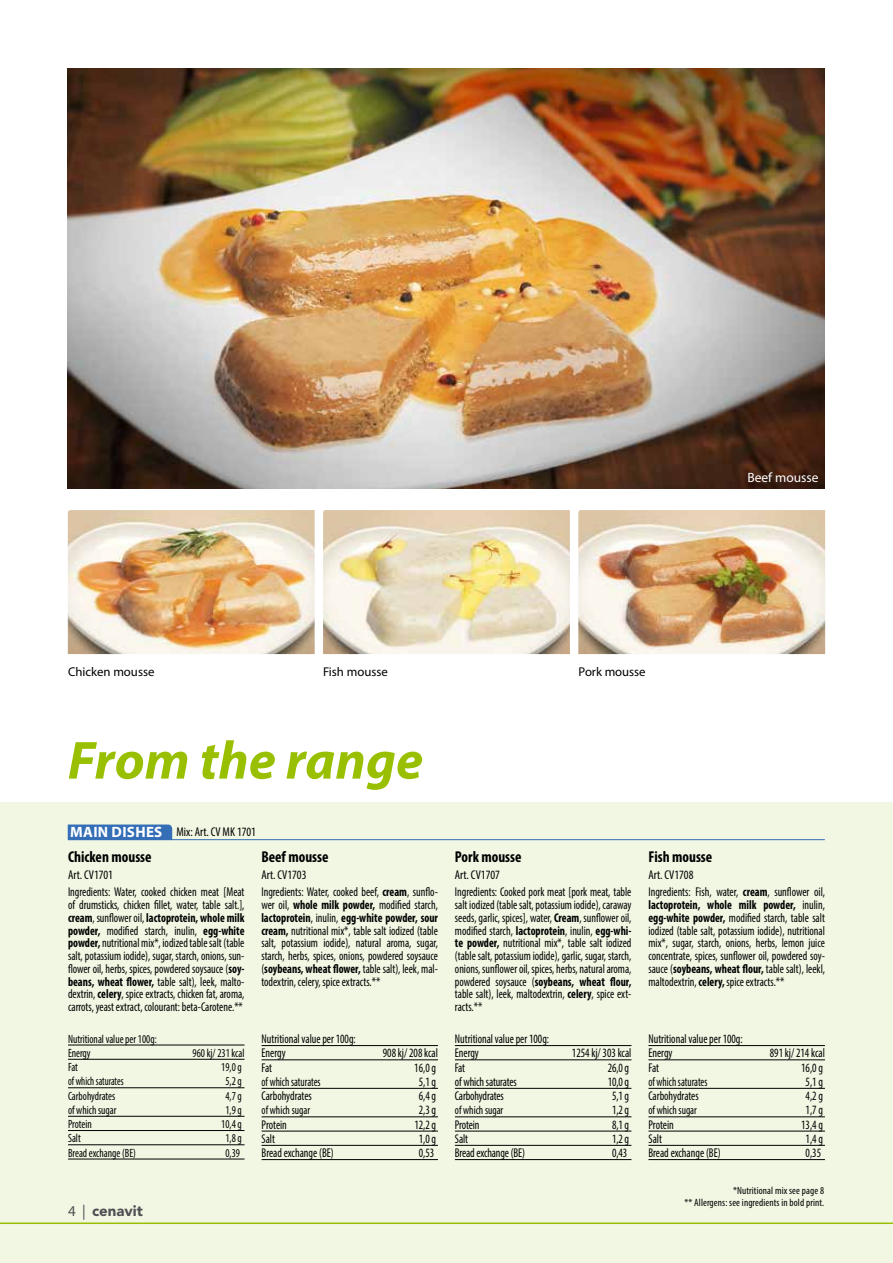
<style>
.page{position:relative;width:893px;height:1263px;background:#fff}
.page>*{position:absolute;margin:0;border:0;box-sizing:border-box;transform-origin:0 0}
.t1{font:italic 700 54px "Myriad Pro";color:#98c000}
.t2{font:700 condensed 15.75px "Myriad Pro";color:#000}
.t3{font:700 15px "Myriad Pro";letter-spacing:.02em;color:#fff}
.t4{font:900 15px "Avenir LT Std";color:#504f53}
.t5{font:13.5px "Myriad Pro";color:#fff}
.t6{font:condensed 12.75px/12.8px "Myriad Pro";color:#000;text-align:justify;scale:.9 1}
.t7{font:condensed 12.75px/17px "Myriad Pro";color:#000}
.t8{font:12.75px "Myriad Pro";color:#000}
.t9{font:condensed 12.75px "Myriad Pro";color:#000;scale:.83 1}
.t10{font:condensed 12px/14.2px "Myriad Pro";color:#000;scale:.9 1}
.t11{font:condensed 12px "Myriad Pro";color:#000;scale:.83 1}
.t12{font:condensed 10.5px/12px "Myriad Pro";letter-spacing:.01em;color:#000;text-align:right}
.s1{font-weight:700}
.s2{font-family:"Myriad Pro";font-weight:400}
</style>
<div class="page">
<div style="left:0;top:802px;width:893px;height:461px;background:#f1f7e3"></div>
<img style="left:68px;top:68px;width:757px;height:420px">
<img style="left:68px;top:510px;width:247px;height:144px">
<img style="left:578px;top:510px;width:247px;height:144px">
<img style="left:323px;top:510px;width:247px;height:144px">
<hr style="left:68px;top:1045px;width:176px;height:1px;background:#000">
<hr style="left:68px;top:1059px;width:176px;height:1px;background:#000">
<hr style="left:68px;top:1087px;width:176px;height:1px;background:#000">
<hr style="left:68px;top:1116px;width:176px;height:1px;background:#000">
<hr style="left:68px;top:1130px;width:176px;height:1px;background:#000">
<hr style="left:68px;top:1144px;width:176px;height:1px;background:#000">
<hr style="left:68px;top:1159px;width:176px;height:1px;background:#000">
<hr style="left:262px;top:1045px;width:176px;height:1px;background:#000">
<hr style="left:262px;top:1059px;width:176px;height:1px;background:#000">
<hr style="left:262px;top:1088px;width:176px;height:1px;background:#000">
<hr style="left:262px;top:1116px;width:176px;height:1px;background:#000">
<hr style="left:262px;top:1131px;width:176px;height:1px;background:#000">
<hr style="left:262px;top:1145px;width:176px;height:1px;background:#000">
<hr style="left:262px;top:1159px;width:176px;height:1px;background:#000">
<hr style="left:455px;top:1045px;width:176px;height:1px;background:#000">
<hr style="left:455px;top:1059px;width:176px;height:1px;background:#000">
<hr style="left:455px;top:1088px;width:176px;height:1px;background:#000">
<hr style="left:455px;top:1116px;width:176px;height:1px;background:#000">
<hr style="left:455px;top:1131px;width:176px;height:1px;background:#000">
<hr style="left:455px;top:1145px;width:176px;height:1px;background:#000">
<hr style="left:455px;top:1159px;width:176px;height:1px;background:#000">
<hr style="left:648px;top:1045px;width:177px;height:1px;background:#000">
<hr style="left:648px;top:1059px;width:177px;height:1px;background:#000">
<hr style="left:648px;top:1088px;width:177px;height:1px;background:#000">
<hr style="left:648px;top:1116px;width:177px;height:1px;background:#000">
<hr style="left:648px;top:1131px;width:177px;height:1px;background:#000">
<hr style="left:648px;top:1145px;width:177px;height:1px;background:#000">
<hr style="left:648px;top:1159px;width:177px;height:1px;background:#000">
<div style="left:68px;top:824px;width:104px;height:15px;background:#336eb6"></div>
<hr style="left:68px;top:839px;width:757px;height:1px;background:#336eb6">
<hr style="left:0;top:1222px;width:893px;height:2px;background:#98c000">
<p class="t8" style="left:68px;top:664px;width:88px">Chicken mousse</p>
<p class="t8" style="left:579px;top:664px;width:68px">Pork mousse</p>
<p class="t8" style="left:323px;top:664px;width:66px">Fish mousse</p>
<h1 class="t1" style="left:68px;top:725px;width:357px">From the range</h1>
<p class="t5" style="left:747px;top:469px;width:73px">Beef mousse</p>
<p class="t3" style="left:70px;top:822px;width:94px">MAIN DISHES</p>
<p class="t2" style="left:68px;top:847px;width:85px">Chicken mousse</p>
<p class="t7" style="left:68px;top:866px;width:178px">Art. CV1701<br>Ingredients: Water, cooked chicken meat [Meat</p>
<p class="t6" style="left:68px;top:898px;width:198px">of drumsticks, chicken fillet, water, table salt.], <span class="s1">cream</span>, sunflower oil, <span class="s1">lactoprotein, whole milk powder,</span> modified starch, inulin, <span class="s1">egg-white powder,</span> nutritional mix*, iodized table salt (table salt, potassium iodide), sugar, starch, onions, sun&shy;flower oil, herbs, spices, powdered soysauce (<span class="s1">soy&shy;beans, wheat flower,</span> table salt), leek, malto&shy;dextrin, <span class="s1">celery</span>, spice extracts, chicken fat, aroma, carrots, yeast extract, colourant: beta-Carotene.**</p>
<p class="t7" style="left:176px;top:823px;width:81px">Mix: Art. CV MK 1701</p>
<p class="t2" style="left:261px;top:847px;width:69px">Beef mousse</p>
<p class="t7" style="left:261px;top:866px;width:178px">Art. CV1703<br>Ingredients: Water, cooked beef, <span class="s1">cream</span>, sunflo-</p>
<p class="t6" style="left:261px;top:898px;width:198px">wer oil, <span class="s1">whole milk powder,</span> modified starch, <span class="s1">lactoprotein</span>, inulin, <span class="s1">egg-white powder, sour cream,</span> nutritional mix*, table salt iodized (table salt, potassium iodide), natural aroma, sugar, starch, herbs, spices, onions, powdered soysauce (<span class="s1">soybeans, wheat flower,</span> table salt), leek, mal&shy;todextrin, celery, spice extracts.**</p>
<p class="t2" style="left:455px;top:847px;width:68px">Pork mousse</p>
<p class="t7" style="left:455px;top:866px;width:178px">Art. CV1707<br>Ingredients: Cooked pork meat [pork meat, table</p>
<p class="t6" style="left:455px;top:898px;width:198px">salt iodized (table salt, potassium iodide), caraway seeds, garlic, spices], water, <span class="s1">Cream</span>, sunflower oil, modified starch, <span class="s1">lactoprotein</span>, inulin, <span class="s1">egg-whi&shy;te powder,</span> nutritional mix*, table salt iodized (table salt, potassium iodide), garlic, sugar, starch, onions, sunflower oil, spices, herbs, natural aroma, powdered soysauce (<span class="s1">soybeans, wheat flour, </span>table salt), leek, maltodextrin, <span class="s1">celery</span>, spice ext&shy;racts.**</p>
<p class="t2" style="left:648px;top:847px;width:65px">Fish mousse</p>
<p class="t7" style="left:648px;top:866px;width:178px">Art. CV1708<br>Ingredients: Fish, water, <span class="s1">cream</span>, sunflower oil,</p>
<p class="t6" style="left:648px;top:898px;width:198px"><span class="s1">lactoprotein, whole milk powder,</span> inulin, <span class="s1">egg-white powder,</span> modified starch, table salt iodized (table salt, potassium iodide), nutritional mix*, sugar, starch, onions, herbs, lemon juice concentrate, spices, sunflower oil, powdered soy&shy;sauce (<span class="s1">soybeans, wheat flour,</span> table salt), leekl, maltodextrin, <span class="s1">celery,</span> spice extracts.**</p>
<p class="t10" style="left:68px;top:1031px;width:100px">Nutritional value per 100g:<br>Energy</p>
<p class="t10" style="left:193px;top:1046px;width:59px">960 kj/ 231 kcal</p>
<p class="t6" style="left:262px;top:1032px;width:106px;line-height:14.2px">Nutritional value per 100g:<br>Energy</p>
<p class="t6" style="left:383px;top:1047px;width:63px">908 kj/ 208 kcal</p>
<p class="t6" style="left:455px;top:1032px;width:106px;line-height:14.2px">Nutritional value per 100g:<br>Energy</p>
<p class="t6" style="left:572px;top:1047px;width:68px">1254 kj/ 303 kcal</p>
<p class="t6" style="left:648px;top:1032px;width:106px;line-height:14.2px">Nutritional value per 100g:<br>Energy</p>
<p class="t6" style="left:770px;top:1047px;width:63px">891 kj/ 214 kcal</p>
<p class="t10" style="left:68px;top:1060px;width:13px">Fat</p>
<p class="t10" style="left:221px;top:1060px;width:24px">19,0 g</p>
<p class="t11" style="left:68px;top:1074px;width:68px">of which saturates</p>
<p class="t10" style="left:225px;top:1074px;width:20px">5,2 g</p>
<p class="t10" style="left:68px;top:1088px;width:54px">Carbohydrates</p>
<p class="t10" style="left:225px;top:1088px;width:20px">4,7 g</p>
<p class="t10" style="left:68px;top:1103px;width:55px">of which sugar</p>
<p class="t10" style="left:225px;top:1103px;width:20px">1,9 g</p>
<p class="t10" style="left:68px;top:1117px;width:28px">Protein</p>
<p class="t10" style="left:221px;top:1117px;width:24px">10,4 g</p>
<p class="t10" style="left:68px;top:1131px;width:16px">Salt</p>
<p class="t10" style="left:225px;top:1131px;width:20px">1,8 g</p>
<p class="t10" style="left:68px;top:1145px;width:77px">Bread exchange (BE)</p>
<p class="t10" style="left:225px;top:1145px;width:18px">0,39</p>
<p class="t6" style="left:262px;top:1061px;width:13px">Fat</p>
<p class="t6" style="left:414px;top:1061px;width:26px">16,0 g</p>
<p class="t9" style="left:262px;top:1074px;width:73px">of which saturates</p>
<p class="t6" style="left:419px;top:1075px;width:21px">5,1 g</p>
<p class="t6" style="left:262px;top:1089px;width:57px">Carbohydrates</p>
<p class="t6" style="left:419px;top:1089px;width:21px">6,4 g</p>
<p class="t10" style="left:262px;top:1103px;width:55px">of which sugar</p>
<p class="t6" style="left:419px;top:1104px;width:21px">2,3 g</p>
<p class="t6" style="left:262px;top:1118px;width:30px">Protein</p>
<p class="t6" style="left:414px;top:1118px;width:26px">12,2 g</p>
<p class="t6" style="left:262px;top:1132px;width:17px">Salt</p>
<p class="t6" style="left:419px;top:1132px;width:21px">1,0 g</p>
<p class="t6" style="left:262px;top:1146px;width:82px">Bread exchange (BE)</p>
<p class="t6" style="left:419px;top:1146px;width:19px">0,53</p>
<p class="t6" style="left:455px;top:1061px;width:13px">Fat</p>
<p class="t6" style="left:608px;top:1061px;width:25px">26,0 g</p>
<p class="t6" style="left:455px;top:1075px;width:70px">of which saturates</p>
<p class="t6" style="left:608px;top:1075px;width:25px">10,0 g</p>
<p class="t6" style="left:455px;top:1089px;width:56px">Carbohydrates</p>
<p class="t6" style="left:612px;top:1089px;width:20px">5,1 g</p>
<p class="t10" style="left:455px;top:1103px;width:55px">of which sugar</p>
<p class="t6" style="left:612px;top:1104px;width:20px">1,2 g</p>
<p class="t6" style="left:455px;top:1118px;width:29px">Protein</p>
<p class="t6" style="left:612px;top:1118px;width:20px">8,1 g</p>
<p class="t6" style="left:455px;top:1132px;width:16px">Salt</p>
<p class="t6" style="left:612px;top:1132px;width:20px">1,2 g</p>
<p class="t6" style="left:455px;top:1146px;width:79px">Bread exchange (BE)</p>
<p class="t6" style="left:612px;top:1146px;width:18px">0,43</p>
<p class="t6" style="left:648px;top:1061px;width:13px">Fat</p>
<p class="t6" style="left:801px;top:1061px;width:26px">16,0 g</p>
<p class="t9" style="left:648px;top:1074px;width:73px">of which saturates</p>
<p class="t6" style="left:806px;top:1075px;width:21px">5,1 g</p>
<p class="t6" style="left:648px;top:1089px;width:57px">Carbohydrates</p>
<p class="t6" style="left:806px;top:1089px;width:21px">4,2 g</p>
<p class="t10" style="left:648px;top:1103px;width:55px">of which sugar</p>
<p class="t6" style="left:806px;top:1104px;width:21px">1,7 g</p>
<p class="t6" style="left:648px;top:1118px;width:30px">Protein</p>
<p class="t6" style="left:801px;top:1118px;width:26px">13,4 g</p>
<p class="t6" style="left:648px;top:1132px;width:17px">Salt</p>
<p class="t6" style="left:806px;top:1132px;width:21px">1,4 g</p>
<p class="t6" style="left:648px;top:1146px;width:82px">Bread exchange (BE)</p>
<p class="t6" style="left:806px;top:1146px;width:19px">0,35</p>
<p class="t4" style="left:68px;top:1202px;width:76px"><span class="s2">4 |</span> cenavit</p>
<p class="t12" style="left:684px;top:1184px;width:141px">*Nutritional mix see page 8<br>** Allergens: see ingredients in bold print.</p>
</div>
